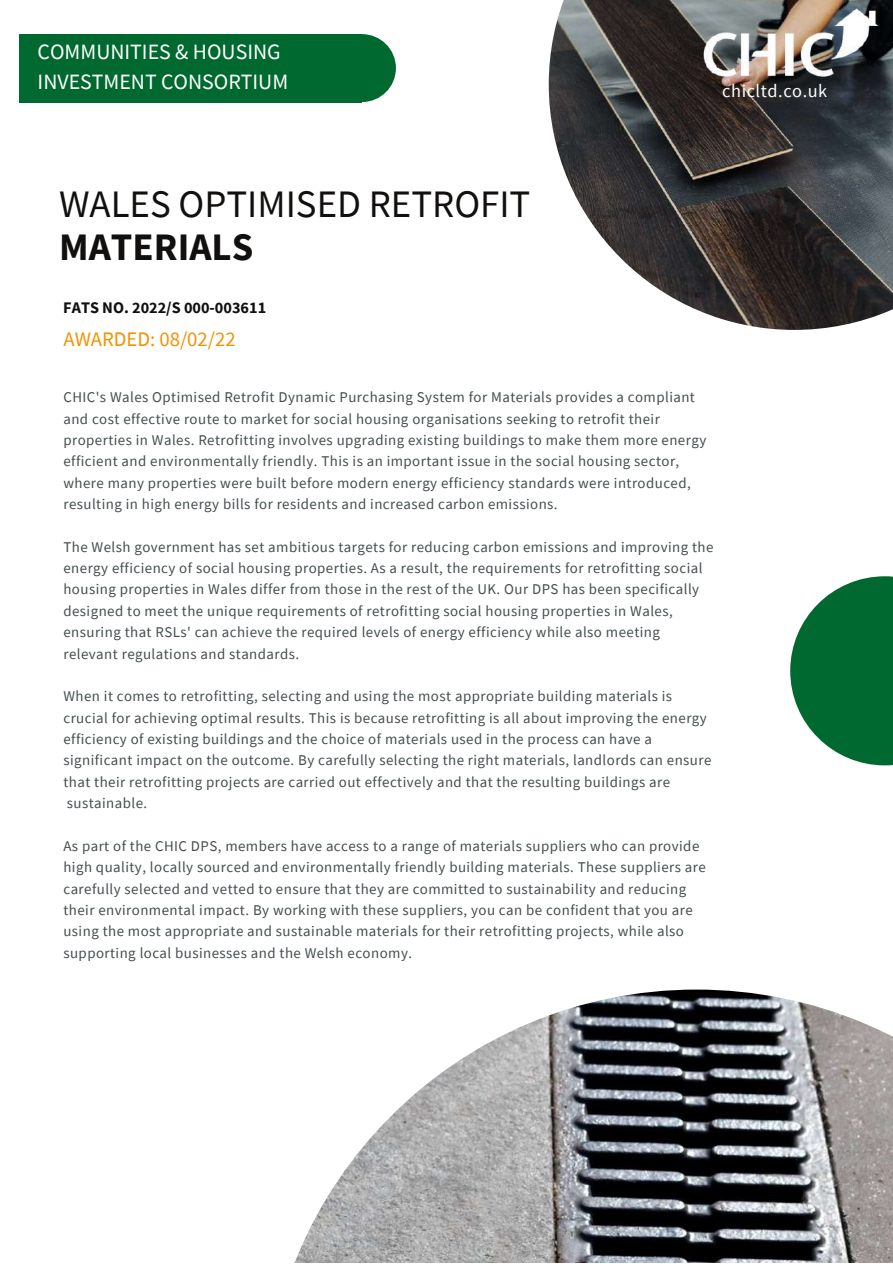
<style>
.page{position:relative;width:893px;height:1264px;background:#fff}
.page>*{position:absolute;margin:0;border:0;box-sizing:border-box;transform-origin:0 0}
.t1{font:38.85px "Source Sans Pro";color:#12100f}
.t2{font:700 38.85px "Source Sans Pro";color:#12100f}
.t3{font:21.9px/30.3px "Source Sans Pro";color:#fff}
.t4{font:20.7px "Source Sans Pro";color:#f39200}
.t5{font:18.3px "Source Sans Pro";letter-spacing:.03em;color:#fff}
.t6{font:700 16.2px "Source Sans Pro";color:#12100f}
.t7{font:14.85px/21.3px "Source Sans Pro";letter-spacing:.03em;color:#454d4f}
</style>
<div class="page">
<div style="left:328px;top:34px;width:68px;height:68px;background:#00692f;border-radius:50%"></div>
<img style="left:295px;top:989px;width:597px;height:273px">
<svg style="left:790px;top:576px;width:102px;height:189px;fill:#00692f"></svg>
<div style="left:20px;top:34px;width:342px;height:68px;background:#00692f"></div>
<img style="left:548px;top:0;width:344px;height:330px">
<img style="left:696px;top:6px;width:182px;height:83px">
<h2 class="t3" style="left:38px;top:36px;width:252px">COMMUNITIES &amp; HOUSING<br>INVESTMENT CONSORTIUM</h2>
<p class="t5" style="left:722px;top:79px;width:106px">chicltd.co.uk</p>
<h1 class="t1" style="left:59px;top:179px;width:473px">WALES OPTIMISED RETROFIT</h1>
<h1 class="t2" style="left:59px;top:221px;width:196px">MATERIALS</h1>
<p class="t6" style="left:63px;top:297px;width:204px">FATS NO. 2022/S 000-003611</p>
<h3 class="t4" style="left:63px;top:326px;width:174px">AWARDED: 08/02/22</h3>
<p class="t7" style="left:63px;top:386px;width:644px">CHIC's Wales Optimised Retrofit Dynamic Purchasing System for Materials provides a compliant and cost effective route to market for social housing organisations seeking to retrofit their properties in Wales. Retrofitting involves upgrading existing buildings to make them more energy efficient and environmentally friendly. This is an important issue in the social housing sector, where many properties were built before modern energy efficiency standards were introduced, resulting in high energy bills for residents and increased carbon emissions.</p>
<p class="t7" style="left:63px;top:536px;width:651px">The Welsh government has set ambitious targets for reducing carbon emissions and improving the energy efficiency of social housing properties. As a result, the requirements for retrofitting social housing properties in Wales differ from those in the rest of the UK. Our DPS has been specifically designed to meet the unique requirements of retrofitting social housing properties in Wales, ensuring that RSLs' can achieve the required levels of energy efficiency while also meeting relevant regulations and standards.</p>
<p class="t7" style="left:63px;top:685px;width:649px">When it comes to retrofitting, selecting and using the most appropriate building materials is crucial for achieving optimal results. This is because retrofitting is all about improving the energy efficiency of existing buildings and the choice of materials used in the process can have a significant impact on the outcome. By carefully selecting the right materials, landlords can ensure that their retrofitting projects are carried out effectively and that the resulting buildings are sustainable.</p>
<p class="t7" style="left:63px;top:835px;width:644px">As part of the CHIC DPS, members have access to a range of materials suppliers who can provide high quality, locally sourced and environmentally friendly building materials. These suppliers are carefully selected and vetted to ensure that they are committed to sustainability and reducing their environmental impact. By working with these suppliers, you can be confident that you are using the most appropriate and sustainable materials for their retrofitting projects, while also supporting local businesses and the Welsh economy.</p>
</div>
